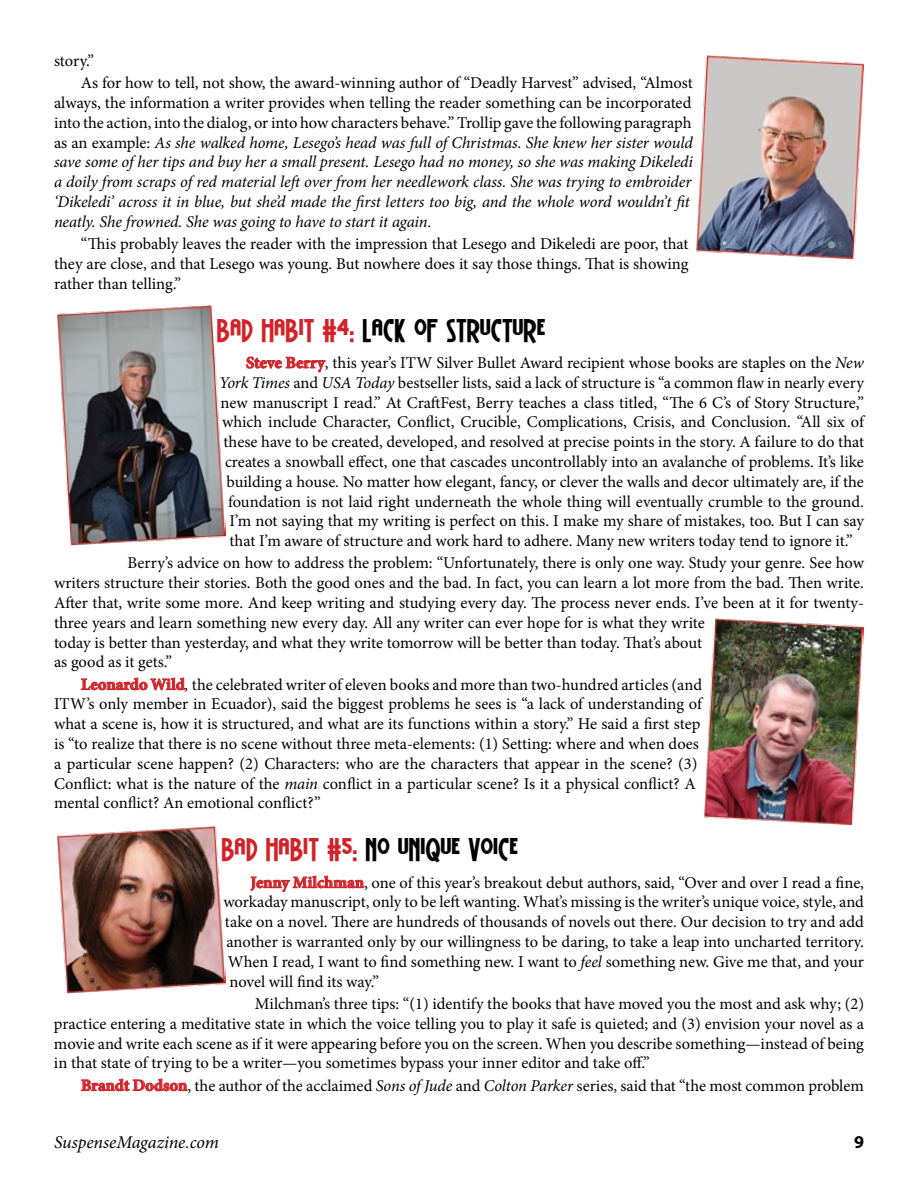
<style>
.page{position:relative;width:918px;height:1188px;background:#fff}
.page>*{position:absolute;margin:0;border:0;box-sizing:border-box;transform-origin:0 0}
.t1{font:27px "Battle Lines";color:#000}
.t2{font:italic 18px "Minion Pro";letter-spacing:-.005em;color:#000}
.t3{font:700 18px "Myriad Pro";color:#000}
.t4{font:16.5px/19.8px "Minion Pro";letter-spacing:-.005em;color:#000}
.t5{font:italic 16.5px/19.8px "Minion Pro";letter-spacing:-.005em;color:#000}
.s1{font-style:normal}
.s2{color:#d2232a}
.s3{font-weight:700;color:#d2232a}
.s4{font-style:italic}
</style>
<div class="page">
<svg style="left:246px;top:357px;width:80px;height:15px"></svg>
<svg style="left:81px;top:677px;width:104px;height:13px"></svg>
<svg style="left:250px;top:875px;width:114px;height:17px"></svg>
<svg style="left:81px;top:1078px;width:107px;height:13px"></svg>
<img style="left:57px;top:305px;width:168px;height:241px">
<img style="left:57px;top:826px;width:168px;height:168px">
<img style="left:704px;top:618px;width:160px;height:207px">
<img style="left:696px;top:55px;width:168px;height:205px">
<p class="t4" style="left:81px;top:50px;width:613px;line-height:22.2px;text-indent:-27px">story.”<br>As for how to tell, not show, the award-winning author of “Deadly Harvest” advised, “Almost</p>
<p class="t5" style="left:54px;top:93px;width:640px"><span class="s1">always, the information a writer provides when telling the reader something can be incorporated into the action, into the dialog, or into how characters behave.” Trollip gave the following paragraph as an example:</span> As she walked home, Lesego’s head was full of Christmas. She knew her sister would save some of her tips and buy her a small present. Lesego had no money, so she was making Dikeledi a doily from scraps of red material left over from her needlework class. She was trying to embroider ‘Dikeledi’ across it in blue, but she’d made the first letters too big, and the whole word wouldn’t fit neatly. She frowned. She was going to have to start it again.</p>
<p class="t4" style="left:54px;top:234px;width:636px;text-align:justify;text-indent:27px">“This probably leaves the reader with the impression that Lesego and Dikeledi are poor, that they are close, and that Lesego was young. But nowhere does it say those things. That is showing rather than telling.”</p>
<h1 class="t1" style="left:218px;top:321px;width:330px"><span class="s2">Bad Habit #4:</span> Lack of Structure</h1>
<p class="t4" style="left:246px;top:353px;width:620px"><span class="s3">Steve Berry</span>, this year’s ITW Silver Bullet Award recipient whose books are staples on the <span class="s4">New</span></p>
<p class="t4" style="left:219px;top:373px;width:646px"><span class="s4">York Times</span> and <span class="s4">USA Today</span> bestseller lists, said a lack of structure is “a common flaw in nearly every</p>
<p class="t4" style="left:221px;top:392px;width:645px">new manuscript I read.” At CraftFest, Berry teaches a class titled, “The 6 C’s of Story Structure,”</p>
<p class="t4" style="left:222px;top:412px;width:643px">which include Character, Conflict, Crucible, Complications, Crisis, and Conclusion. “All six of</p>
<p class="t4" style="left:224px;top:432px;width:642px">these have to be created, developed, and resolved at precise points in the story. A failure to do that</p>
<p class="t4" style="left:225px;top:452px;width:640px">creates a snowball effect, one that cascades uncontrollably into an avalanche of problems. It’s like</p>
<p class="t4" style="left:227px;top:472px;width:639px">building a house. No matter how elegant, fancy, or clever the walls and decor ultimately are, if the</p>
<p class="t4" style="left:228px;top:491px;width:637px">foundation is not laid right underneath the whole thing will eventually crumble to the ground.</p>
<p class="t4" style="left:230px;top:511px;width:636px">I’m not saying that my writing is perfect on this. I make my share of mistakes, too. But I can say</p>
<p class="t4" style="left:230px;top:531px;width:625px">that I’m aware of structure and work hard to adhere. Many new writers today tend to ignore it.”</p>
<p class="t4" style="left:54px;top:553px;width:812px;text-indent:74px">Berry’s advice on how to address the problem: “Unfortunately, there is only one way. Study your genre. See how writers structure their stories. Both the good ones and the bad. In fact, you can learn a lot more from the bad. Then write.<br>After that, write some more. And keep writing and studying every day. The process never ends. I’ve been at it for twenty&shy;three years and learn something new every day. All any writer can ever hope for is what they write<br>today is better than yesterday, and what they write tomorrow will be better than today. That’s about<br>as good as it gets.”</p>
<p class="t4" style="left:54px;top:675px;width:650px;text-indent:27px"><span class="s3">Leonardo Wild</span><span class="s4">,</span> the celebrated writer of eleven books and more than two-hundred articles (and ITW’s only member in Ecuador), said the biggest problems he sees is “a lack of understanding of what a scene is, how it is structured, and what are its functions within a story.” He said a first step is “to realize that there is no scene without three meta-elements: (1) Setting: where and when does a particular scene happen? (2) Characters: who are the characters that appear in the scene? (3)<br>Conflict: what is the nature of the <span class="s4">main</span> conflict in a particular scene? Is it a physical conflict? A mental conflict? An emotional conflict?”</p>
<h1 class="t1" style="left:222px;top:840px;width:298px"><span class="s2">Bad Habit #5:</span> No Unique Voice</h1>
<p class="t4" style="left:250px;top:873px;width:615px"><span class="s3">Jenny Milchman</span>, one of this year’s breakout debut authors, said, “Over and over I read a fine,</p>
<p class="t4" style="left:223px;top:892px;width:642px">workaday manuscript, only to be left wanting. What’s missing is the writer’s unique voice, style, and</p>
<p class="t4" style="left:225px;top:912px;width:640px">take on a novel. There are hundreds of thousands of novels out there. Our decision to try and add</p>
<p class="t4" style="left:226px;top:932px;width:639px">another is warranted only by our willingness to be daring, to take a leap into uncharted territory.</p>
<p class="t4" style="left:228px;top:952px;width:637px">When I read, I want to find something new. I want to <span class="s4">feel</span> something new. Give me that, and your</p>
<p class="t4" style="left:229px;top:972px;width:151px">novel will find its way.”</p>
<p class="t4" style="left:54px;top:994px;width:812px;text-align:justify;text-indent:201px">Milchman’s three tips: “(1) identify the books that have moved you the most and ask why; (2) practice entering a meditative state in which the voice telling you to play it safe is quieted; and (3) envision your novel as a movie and write each scene as if it were appearing before you on the screen. When you describe something—instead of being in that state of trying to be a writer—you sometimes bypass your inner editor and take off.”</p>
<p class="t4" style="left:81px;top:1075px;width:785px"><span class="s3">Brandt Dodson</span>, the author of the acclaimed <span class="s4">Sons of Jude</span> and <span class="s4">Colton Parker</span> series, said that “the most common problem</p>
<p class="t2" style="left:54px;top:1129px;width:166px">SuspenseMagazine.com</p>
<p class="t3" style="left:854px;top:1130px;width:11px">9</p>
</div>
